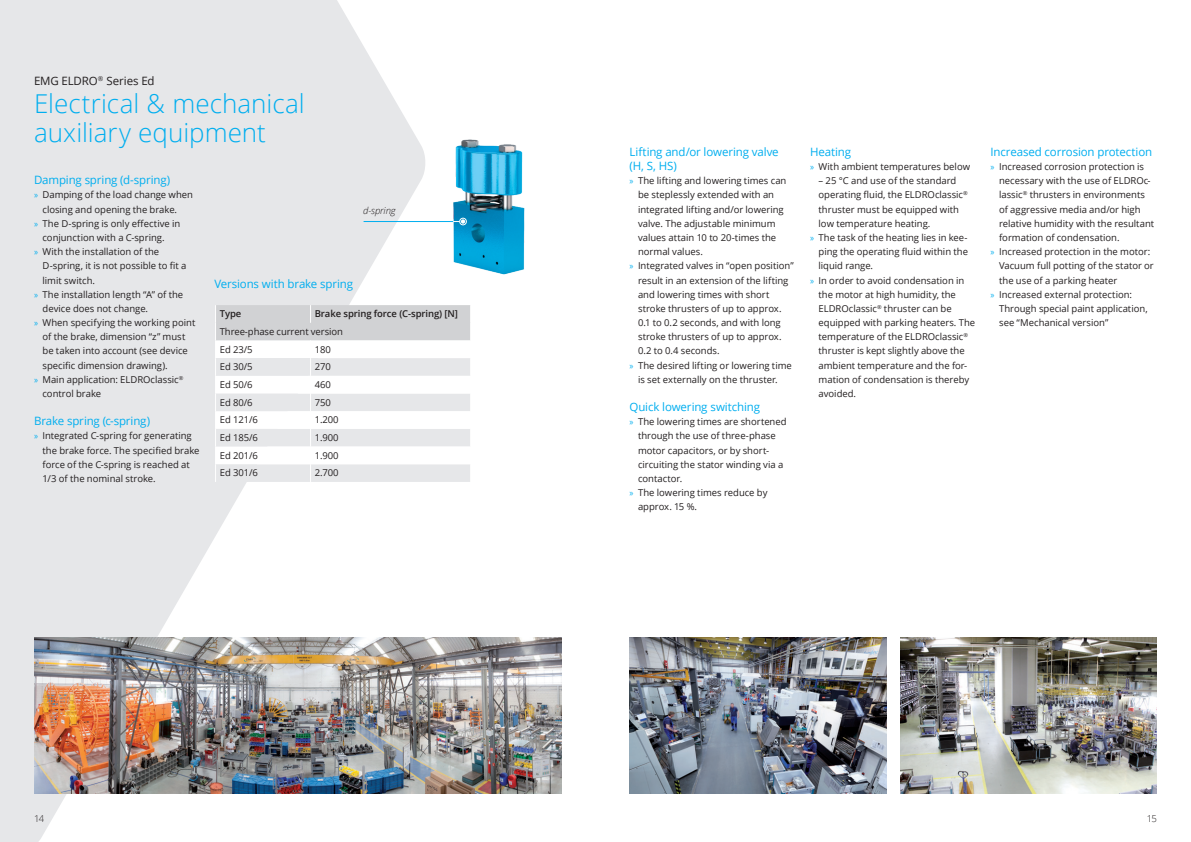
<style>
.page{position:relative;width:1191px;height:842px;background:#fff}
.page>*{position:absolute;margin:0;border:0;box-sizing:border-box;transform-origin:0 0}
.t1{font:300 26px/28.3px "Open Sans";color:#00aeef}
.t2{font:11.5px/14.2px "Open Sans";letter-spacing:-.01em;color:#00aeef}
.t3{font:11.5px "Open Sans";letter-spacing:-.01em;color:#231f20}
.t4{font:9.5px/14.2px "Open Sans";color:#231f20}
.t5{font:600 9.5px "Open Sans";letter-spacing:-.01em;color:#231f20}
.t6{font:italic 300 9.5px "Open Sans";letter-spacing:-.01em;color:#231f20}
.t7{font:300 9.5px "Open Sans";color:#231f20}
.s1{font-family:"Myriad Pro";color:#00aeef}
</style>
<div class="page">
<svg style="left:0;top:0;width:425px;height:842px;fill:#e6e7e9"></svg>
<img style="left:900px;top:638px;width:257px;height:156px">
<img style="left:629px;top:638px;width:257px;height:156px">
<img style="left:34px;top:638px;width:527px;height:156px">
<img style="left:423px;top:113px;width:102px;height:161px">
<svg style="left:215px;top:305px;width:256px;height:177px"></svg>
<div style="left:459px;top:218px;width:8px;height:7px;border:1px solid #fff;border-radius:50%"></div>
<hr style="left:363px;top:221px;width:90px;height:1px;background:#00aeef">
<svg style="left:453px;top:219px;width:12px;height:5px"></svg>
<p class="t3" style="left:34px;top:73px;width:122px">EMG ELDRO<sup>®</sup> Series Ed</p>
<h1 class="t1" style="left:34px;top:89px;width:272px">Electrical &amp; mechanical auxiliary equipment</h1>
<p class="t2" style="left:34px;top:173px;width:138px">Damping spring (d-spring)</p>
<p class="t4" style="left:34px;top:188px;width:160px"><span class="s1">»</span> Damping of the load change when</p>
<p class="t4" style="left:43px;top:202px;width:136px">closing and opening the brake.</p>
<p class="t4" style="left:34px;top:216px;width:148px"><span class="s1">»</span> The D-spring is only effective in</p>
<p class="t4" style="left:43px;top:230px;width:124px">conjunction with a C-spring.</p>
<p class="t4" style="left:34px;top:244px;width:127px"><span class="s1">»</span> With the installation of the</p>
<p class="t4" style="left:43px;top:259px;width:145px">D-spring, it is not possible to fit a</p>
<p class="t4" style="left:43px;top:273px;width:54px">limit switch.</p>
<p class="t4" style="left:34px;top:287px;width:151px"><span class="s1">»</span> The installation length “A” of the</p>
<p class="t4" style="left:43px;top:301px;width:107px">device does not change.</p>
<p class="t4" style="left:34px;top:315px;width:163px"><span class="s1">»</span> When specifying the working point</p>
<p class="t4" style="left:43px;top:329px;width:144px">of the brake, dimension “z” must</p>
<p class="t4" style="left:43px;top:344px;width:147px">be taken into account (see device</p>
<p class="t4" style="left:43px;top:358px;width:127px">specific dimension drawing).</p>
<p class="t4" style="left:34px;top:372px;width:151px"><span class="s1">»</span> Main application: ELDROclassic<sup>®</sup></p>
<p class="t4" style="left:43px;top:386px;width:60px">control brake</p>
<p class="t2" style="left:34px;top:414px;width:118px">Brake spring (c-spring)</p>
<p class="t4" style="left:43px;top:429px;width:158px;text-indent:-9px"><span class="s1">»</span> Integrated C-spring for generating the brake force. The specified brake force of the C-spring is reached at 1/3 of the nominal stroke.</p>
<p class="t6" style="left:363px;top:204px;width:34px">d-spring</p>
<p class="t2" style="left:214px;top:276px;width:140px">Versions with brake spring</p>
<p class="t5" style="left:220px;top:307px;width:23px">Type</p>
<p class="t5" style="left:315px;top:307px;width:145px">Brake spring force (C-spring) [N]</p>
<p class="t4" style="left:220px;top:322px;width:125px;line-height:17.7px">Three-phase current version<br>Ed 23/5</p>
<p class="t4" style="left:315px;top:342px;width:18px">180</p>
<p class="t4" style="left:220px;top:360px;width:34px">Ed 30/5</p>
<p class="t4" style="left:315px;top:360px;width:18px">270</p>
<p class="t4" style="left:220px;top:377px;width:34px">Ed 50/6</p>
<p class="t4" style="left:315px;top:377px;width:18px">460</p>
<p class="t4" style="left:220px;top:395px;width:34px">Ed 80/6</p>
<p class="t4" style="left:315px;top:395px;width:18px">750</p>
<p class="t4" style="left:220px;top:413px;width:40px">Ed 121/6</p>
<p class="t4" style="left:315px;top:413px;width:25px">1.200</p>
<p class="t4" style="left:220px;top:430px;width:40px">Ed 185/6</p>
<p class="t4" style="left:315px;top:430px;width:25px">1.900</p>
<p class="t4" style="left:220px;top:448px;width:40px">Ed 201/6</p>
<p class="t4" style="left:315px;top:448px;width:25px">1.900</p>
<p class="t4" style="left:220px;top:466px;width:40px">Ed 301/6</p>
<p class="t4" style="left:315px;top:466px;width:25px">2.700</p>
<p class="t2" style="left:629px;top:144px;width:151px">Lifting and/or lowering valve (H, S, HS)</p>
<p class="t4" style="left:629px;top:173px;width:158px"><span class="s1">»</span> The lifting and lowering times can</p>
<p class="t4" style="left:638px;top:188px;width:138px">be steplessly extended with an</p>
<p class="t4" style="left:638px;top:202px;width:147px">integrated lifting and/or lowering</p>
<p class="t4" style="left:638px;top:216px;width:139px">valve. The adjustable minimum</p>
<p class="t4" style="left:638px;top:230px;width:140px">values attain 10 to 20-times the</p>
<p class="t4" style="left:638px;top:244px;width:66px">normal values.</p>
<p class="t4" style="left:629px;top:259px;width:166px"><span class="s1">»</span> Integrated valves in “open position”</p>
<p class="t4" style="left:638px;top:273px;width:152px">result in an extension of the lifting</p>
<p class="t4" style="left:638px;top:287px;width:133px">and lowering times with short</p>
<p class="t4" style="left:638px;top:301px;width:145px">stroke thrusters of up to approx.</p>
<p class="t4" style="left:638px;top:315px;width:144px">0.1 to 0.2 seconds, and with long</p>
<p class="t4" style="left:638px;top:329px;width:145px">stroke thrusters of up to approx.</p>
<p class="t4" style="left:638px;top:344px;width:83px">0.2 to 0.4 seconds.</p>
<p class="t4" style="left:629px;top:358px;width:164px"><span class="s1">»</span> The desired lifting or lowering time</p>
<p class="t4" style="left:638px;top:372px;width:141px">is set externally on the thruster.</p>
<p class="t2" style="left:629px;top:399px;width:132px">Quick lowering switching</p>
<p class="t4" style="left:629px;top:414px;width:159px"><span class="s1">»</span> The lowering times are shortened</p>
<p class="t4" style="left:638px;top:429px;width:139px">through the use of three-phase</p>
<p class="t4" style="left:638px;top:443px;width:133px">motor capacitors, or by short-</p>
<p class="t4" style="left:638px;top:457px;width:147px">circuiting the stator winding via a</p>
<p class="t4" style="left:638px;top:471px;width:46px">contactor.</p>
<p class="t4" style="left:629px;top:485px;width:139px"><span class="s1">»</span> The lowering times reduce by</p>
<p class="t4" style="left:638px;top:499px;width:61px">approx. 15 %.</p>
<p class="t2" style="left:810px;top:144px;width:42px">Heating</p>
<p class="t4" style="left:810px;top:159px;width:162px"><span class="s1">»</span> With ambient temperatures below</p>
<p class="t4" style="left:818px;top:173px;width:139px">– 25 °C and use of the standard</p>
<p class="t4" style="left:818px;top:188px;width:151px">operating fluid, the ELDROclassic<sup>®</sup></p>
<p class="t4" style="left:818px;top:202px;width:142px">thruster must be equipped with</p>
<p class="t4" style="left:818px;top:216px;width:113px">low temperature heating.</p>
<p class="t4" style="left:810px;top:230px;width:159px"><span class="s1">»</span> The task of the heating lies in kee-</p>
<p class="t4" style="left:818px;top:244px;width:151px">ping the operating fluid within the</p>
<p class="t4" style="left:818px;top:259px;width:56px">liquid range.</p>
<p class="t4" style="left:810px;top:273px;width:156px"><span class="s1">»</span> In order to avoid condensation in</p>
<p class="t4" style="left:818px;top:287px;width:139px">the motor at high humidity, the</p>
<p class="t4" style="left:818px;top:301px;width:135px">ELDROclassic<sup>®</sup> thruster can be</p>
<p class="t4" style="left:818px;top:315px;width:158px">equipped with parking heaters. The</p>
<p class="t4" style="left:818px;top:329px;width:151px">temperature of the ELDROclassic<sup>®</sup></p>
<p class="t4" style="left:818px;top:344px;width:148px">thruster is kept slightly above the</p>
<p class="t4" style="left:818px;top:358px;width:150px">ambient temperature and the for-</p>
<p class="t4" style="left:818px;top:372px;width:152px">mation of condensation is thereby</p>
<p class="t4" style="left:818px;top:386px;width:39px">avoided.</p>
<p class="t2" style="left:990px;top:144px;width:163px">Increased corrosion protection</p>
<p class="t4" style="left:990px;top:159px;width:155px"><span class="s1">»</span> Increased corrosion protection is</p>
<p class="t4" style="left:999px;top:173px;width:153px">necessary with the use of ELDROc-</p>
<p class="t4" style="left:999px;top:188px;width:147px">lassic<sup>®</sup> thrusters in environments</p>
<p class="t4" style="left:999px;top:202px;width:143px">of aggressive media and/or high</p>
<p class="t4" style="left:999px;top:216px;width:157px">relative humidity with the resultant</p>
<p class="t4" style="left:999px;top:230px;width:122px">formation of condensation.</p>
<p class="t4" style="left:990px;top:244px;width:161px"><span class="s1">»</span> Increased protection in the motor:</p>
<p class="t4" style="left:999px;top:259px;width:156px">Vacuum full potting of the stator or</p>
<p class="t4" style="left:999px;top:273px;width:120px">the use of a parking heater</p>
<p class="t4" style="left:990px;top:287px;width:143px"><span class="s1">»</span> Increased external protection:</p>
<p class="t4" style="left:999px;top:301px;width:150px">Through special paint application,</p>
<p class="t4" style="left:999px;top:315px;width:111px">see “Mechanical version”</p>
<p class="t7" style="left:34px;top:812px;width:12px">14</p>
<p class="t7" style="left:1146px;top:812px;width:12px">15</p>
</div>
